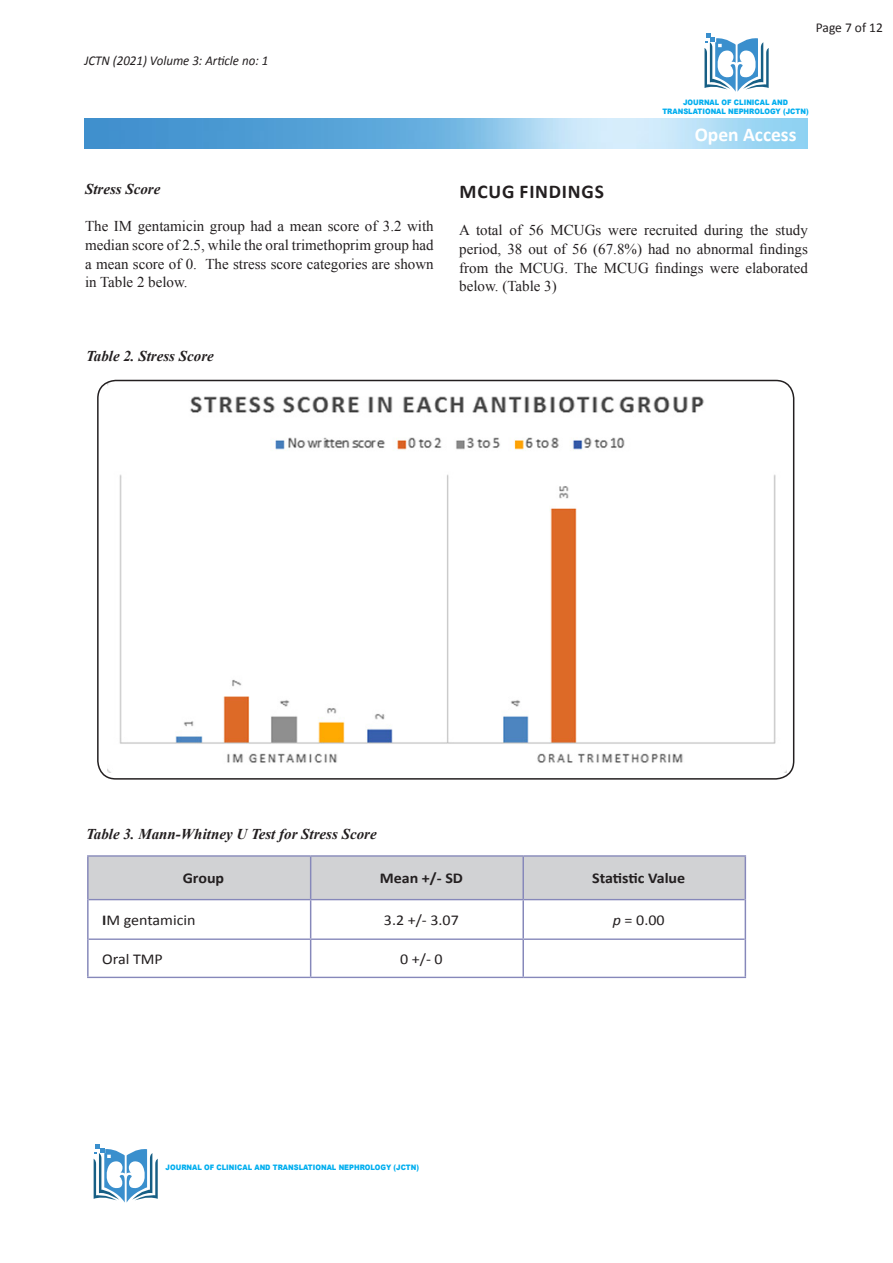
<style>
.page{position:relative;width:893px;height:1263px;background:#fff}
.page>*{position:absolute;margin:0;border:0;box-sizing:border-box;transform-origin:0 0}
.t1{font:700 19.5px "Calibri";letter-spacing:.04em;color:#231f20}
.t2{font:700 19.5px "Calibri";color:#fff}
.t3{font:15px/18.8px "Times New Roman";color:#231f20;text-align:justify}
.t4{font:italic 700 15px "Times New Roman";color:#231f20}
.t5{font:15px "Calibri";color:#231f20;scale:1.07 1}
.t6{font:700 15px "Calibri";color:#231f20;scale:1.07 1}
.t7{font:italic 13.5px "Calibri";color:#231f20;scale:.96 1}
.t8{font:13.5px "Calibri";color:#231f20}
.t9{font:900 7.5px/9px "Arial";color:#00aeef;text-align:center;scale:.9 1}
.s1{font-weight:700}
.s2{font-style:italic}
</style>
<div class="page">
<img style="left:85px;top:119px;width:723px;height:30px">
<svg style="left:94px;top:1144px;width:64px;height:58px"></svg>
<svg style="left:704px;top:33px;width:65px;height:59px"></svg>
<div style="left:89px;top:857px;width:656px;height:42px;background:#d1d2d4"></div>
<svg style="left:89px;top:900px;width:656px;height:77px"></svg>
<hr style="left:87px;top:855px;width:224px;height:2px;background:#8688ba">
<hr style="left:311px;top:855px;width:212px;height:2px;background:#8688ba">
<hr style="left:523px;top:855px;width:223px;height:2px;background:#8688ba">
<hr style="left:89px;top:899px;width:222px;height:1px;background:#8688ba">
<hr style="left:311px;top:899px;width:212px;height:1px;background:#8688ba">
<hr style="left:523px;top:899px;width:222px;height:1px;background:#8688ba">
<hr style="left:89px;top:938px;width:222px;height:2px;background:#8688ba">
<hr style="left:311px;top:938px;width:212px;height:2px;background:#8688ba">
<hr style="left:523px;top:938px;width:222px;height:2px;background:#8688ba">
<hr style="left:87px;top:977px;width:224px;height:1px;background:#8688ba">
<hr style="left:311px;top:977px;width:212px;height:1px;background:#8688ba">
<hr style="left:523px;top:977px;width:223px;height:1px;background:#8688ba">
<hr style="left:87px;top:857px;width:2px;height:43px;background:#8688ba">
<hr style="left:310px;top:857px;width:1px;height:42px;background:#8688ba">
<hr style="left:522px;top:857px;width:2px;height:42px;background:#8688ba">
<hr style="left:745px;top:857px;width:1px;height:43px;background:#8688ba">
<hr style="left:87px;top:900px;width:2px;height:39px;background:#8688ba">
<hr style="left:310px;top:900px;width:1px;height:38px;background:#8688ba">
<hr style="left:522px;top:900px;width:2px;height:38px;background:#8688ba">
<hr style="left:745px;top:900px;width:1px;height:39px;background:#8688ba">
<hr style="left:87px;top:939px;width:2px;height:38px;background:#8688ba">
<hr style="left:310px;top:940px;width:1px;height:37px;background:#8688ba">
<hr style="left:522px;top:940px;width:2px;height:37px;background:#8688ba">
<hr style="left:745px;top:939px;width:1px;height:38px;background:#8688ba">
<img style="left:108px;top:383px;width:679px;height:389px">
<div style="left:97px;top:380px;width:697px;height:400px;border:2px solid #231f20;border-radius:18px"></div>
<p class="t7" style="left:84px;top:52px;width:193px">JCTN (2021) Volume 3: Article no: 1</p>
<p class="t4" style="left:85px;top:178px;width:77px">Stress Score</p>
<p class="t3" style="left:85px;top:217px;width:350px">The IM gentamicin group had a mean score of 3.2 with median score of 2.5, while the oral trimethoprim group had a mean score of 0. The stress score categories are shown in Table 2 below.</p>
<p class="t4" style="left:86px;top:346px;width:129px">Table 2. Stress Score</p>
<p class="t8" style="left:816px;top:19px;width:69px">Page 7 of 12</p>
<p class="t9" style="left:662px;top:97px;width:164px">JOURNAL OF CLINICAL AND<br>TRANSLATIONAL NEPHROLOGY (JCTN)</p>
<h1 class="t2" style="left:695px;top:122px;width:103px">Open Access</h1>
<p class="t1" style="left:460px;top:179px;width:146px">MCUG FINDINGS</p>
<p class="t3" style="left:459px;top:221px;width:350px">A total of 56 MCUGs were recruited during the study period, 38 out of 56 (67.8%) had no abnormal findings from the MCUG. The MCUG findings were elaborated below. (Table 3)</p>
<p class="t4" style="left:86px;top:823px;width:292px">Table 3. Mann-Whitney U Test for Stress Score</p>
<p class="t6" style="left:183px;top:869px;width:40px">Group</p>
<p class="t6" style="left:380px;top:869px;width:79px">Mean +/- SD</p>
<p class="t6" style="left:592px;top:869px;width:88px">Statistic Value</p>
<p class="t5" style="left:102px;top:911px;width:89px"><span class="s1">I</span>M gentamicin</p>
<p class="t5" style="left:384px;top:911px;width:72px">3.2 +/- 3.07</p>
<p class="t5" style="left:613px;top:911px;width:50px"><span class="s2">p</span> = 0.00</p>
<p class="t5" style="left:102px;top:950px;width:58px">Oral TMP</p>
<p class="t5" style="left:400px;top:950px;width:41px">0 +/- 0</p>
<p class="t9" style="left:166px;top:1163px;width:283px">JOURNAL OF CLINICAL AND TRANSLATIONAL NEPHROLOGY (JCTN)</p>
</div>
